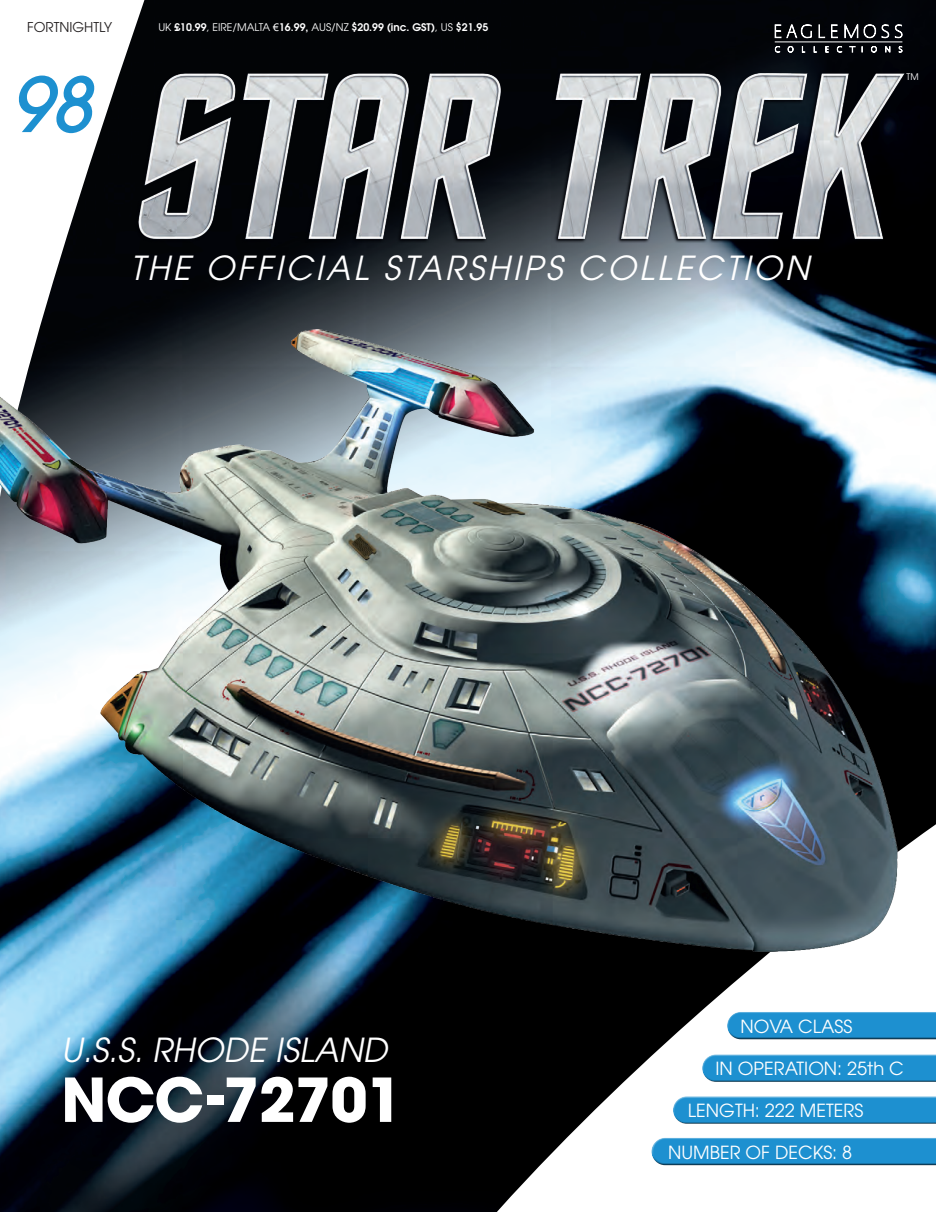
<style>
.page{position:relative;width:936px;height:1212px;background:#fff}
.page>*{position:absolute;margin:0;border:0;box-sizing:border-box;transform-origin:0 0}
.t1{font:italic 500 75px "Avant Garde LT";color:#1d90d0}
.t2{font:700 60px "Avant Garde";letter-spacing:-.02em;color:#fff}
.t3{font:italic 33px "Avant Garde LT";letter-spacing:.09em;color:#fff}
.t4{font:italic 33px "Avant Garde";color:#fff}
.t5{font:18px "Avant Garde";color:#fff}
.t6{font:13.5px "Avant Garde";color:#231f20}
.t7{font:600 10.5px "Avant Garde";color:#fff}
.t8{font:9px "Avant Garde";color:#fff}
.s1{font-weight:400}
.s2{font-family:"Arial";font-weight:400}
</style>
<div class="page">
<img style="left:0;top:0;width:935px;height:1212px">
<svg style="left:88px;top:811px;width:847px;height:401px;fill:#000006"></svg>
<svg style="left:0;top:0;width:178px;height:284px"></svg>
<div style="left:726px;top:1009px;width:209px;height:23px;background:#fff;opacity:.75"></div>
<div style="left:726px;top:1016px;width:209px;height:24px;background:#231f20;opacity:.75"></div>
<div style="left:701px;top:1052px;width:234px;height:23px;background:#fff;opacity:.75"></div>
<div style="left:701px;top:1058px;width:234px;height:25px;background:#231f20;opacity:.75"></div>
<div style="left:672px;top:1094px;width:263px;height:22px;background:#fff;opacity:.75"></div>
<div style="left:672px;top:1100px;width:263px;height:25px;background:#231f20;opacity:.75"></div>
<div style="left:651px;top:1135px;width:284px;height:23px;background:#fff;opacity:.75"></div>
<div style="left:651px;top:1142px;width:284px;height:24px;background:#231f20;opacity:.75"></div>
<img style="left:0;top:284px;width:912px;height:736px">
<svg style="left:774px;top:22px;width:37px;height:16px"></svg>
<svg style="left:818px;top:24px;width:19px;height:14px"></svg>
<svg style="left:844px;top:23px;width:58px;height:16px"></svg>
<svg style="left:774px;top:46px;width:6px;height:3px"></svg>
<svg style="left:787px;top:46px;width:7px;height:3px"></svg>
<svg style="left:801px;top:46px;width:4px;height:3px"></svg>
<svg style="left:813px;top:46px;width:4px;height:3px"></svg>
<svg style="left:824px;top:46px;width:5px;height:3px"></svg>
<svg style="left:836px;top:46px;width:6px;height:3px"></svg>
<svg style="left:848px;top:46px;width:15px;height:3px"></svg>
<svg style="left:870px;top:46px;width:7px;height:3px"></svg>
<svg style="left:884px;top:46px;width:6px;height:3px"></svg>
<svg style="left:898px;top:46px;width:4px;height:3px"></svg>
<hr style="left:774px;top:42px;width:128px;height:1px;background:#fff">
<img style="left:123px;top:49px;width:792px;height:250px">
<p class="t6" style="left:27px;top:19px;width:87px">FORTNIGHTLY</p>
<h1 class="t1" style="left:11px;top:58px;width:83px">98</h1>
<p class="t7" style="left:158px;top:20px;width:331px"><span class="s1">UK</span> £10.99<span class="s1">, EIRE/MALTA</span> <span class="s2">€</span>16.99, <span class="s1">AUS/NZ</span> $20.99 (inc. GST)<span class="s1">, US</span> $21.95</p>
<h3 class="t3" style="left:130px;top:249px;width:680px">THE OFFICIAL STARSHIPS COLLECTION</h3>
<p class="t8" style="left:906px;top:72px;width:14px">TM</p>
<h3 class="t4" style="left:61px;top:1030px;width:335px">U.S.S. RHODE ISLAND</h3>
<h2 class="t2" style="left:61px;top:1061px;width:344px">NCC-72701</h2>
<p class="t5" style="left:740px;top:1016px;width:113px">NOVA CLASS</p>
<p class="t5" style="left:715px;top:1058px;width:190px">IN OPERATION: 25th C</p>
<p class="t5" style="left:688px;top:1100px;width:177px">LENGTH: 222 METERS</p>
<p class="t5" style="left:668px;top:1142px;width:186px">NUMBER OF DECKS: 8</p>
</div>
